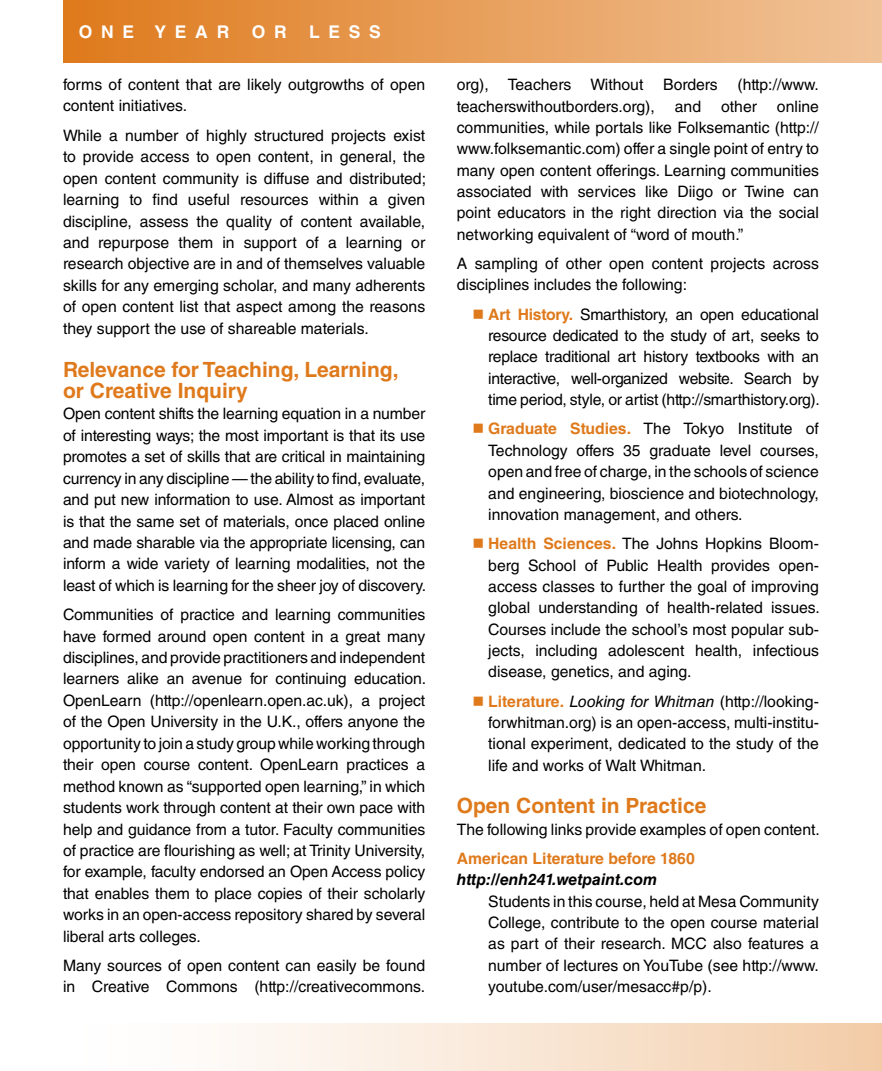
<style>
.page{position:relative;width:882px;height:1071px;background:#fff}
.page>*{position:absolute;margin:0;border:0;box-sizing:border-box;transform-origin:0 0}
.t1{font:700 21px/21.3px "Helvetica LT Std";color:#df7a1c}
.t2{font:700 17.5px "Helvetica LT Std";color:#fff}
.t3{font:15.75px/21.3px "Helvetica LT Std";color:#000;text-align:justify}
.t4{font:700 15.75px "Helvetica LT Std";color:#df7a1c}
.t5{font:italic 700 15.75px "Helvetica LT Std";color:#000}
.s1{color:#df7a1c}
.s2{font-weight:700;color:#df7a1c}
.s3{font-style:italic}
</style>
<div class="page">
<div style="left:63px;top:1024px;width:819px;height:47px;background:linear-gradient(to right,#fff,#f3ceac)"></div>
<div style="left:63px;top:0;width:819px;height:63px;background:linear-gradient(to right,#df7a1c,#f0c399)"></div>
<p class="t2" style="left:79px;top:21px;width:55px">ONE</p>
<p class="t2" style="left:154px;top:21px;width:39px">Y EAR</p>
<p class="t2" style="left:252px;top:21px;width:18px">OR</p>
<p class="t2" style="left:309px;top:21px;width:38px">L ESS</p>
<p class="t3" style="left:63px;top:74px;width:364px">forms of content that are likely outgrowths of open content initiatives.</p>
<p class="t3" style="left:63px;top:125px;width:365px">While a number of highly structured projects exist to provide access to open content, in general, the open content community is diffuse and distributed; learning to find useful resources within a given discipline, assess the quality of content available, and repurpose them in support of a learning or research objective are in and of themselves valuable skills for any emerging scholar, and many adherents of open content list that aspect among the reasons they support the use of shareable materials.</p>
<h1 class="t1" style="left:63px;top:358px;width:337px">Relevance for Teaching, Learning, or Creative Inquiry</h1>
<p class="t3" style="left:63px;top:403px;width:365px">Open content shifts the learning equation in a number of interesting ways; the most important is that its use promotes a set of skills that are critical in maintaining currency in any discipline — the ability to find, evaluate, and put new information to use. Almost as important is that the same set of materials, once placed online and made sharable via the appropriate licensing, can inform a wide variety of learning modalities, not the least of which is learning for the sheer joy of discovery.</p>
<p class="t3" style="left:63px;top:604px;width:365px">Communities of practice and learning communities have formed around open content in a great many disciplines, and provide practitioners and independent learners alike an avenue for continuing education.<br>OpenLearn (http://openlearn.open.ac.uk), a project of the Open University in the U.K., offers anyone the opportunity to join a study group while working through their open course content. OpenLearn practices a method known as “supported open learning,” in which students work through content at their own pace with help and guidance from a tutor. Faculty communities of practice are flourishing as well; at Trinity University, for example, faculty endorsed an Open Access policy that enables them to place copies of their scholarly works in an open-access repository shared by several liberal arts colleges.</p>
<p class="t3" style="left:63px;top:955px;width:364px">Many sources of open content can easily be found in Creative Commons (http://creativecommons.</p>
<p class="t3" style="left:457px;top:74px;width:188px">org), Teachers Without</p>
<p class="t3" style="left:663px;top:74px;width:56px">Borders</p>
<p class="t3" style="left:737px;top:74px;width:83px">(http://www.</p>
<p class="t3" style="left:457px;top:95px;width:200px">teacherswithoutborders.org),</p>
<p class="t3" style="left:675px;top:95px;width:28px">and</p>
<p class="t3" style="left:721px;top:95px;width:37px">other</p>
<p class="t3" style="left:457px;top:95px;width:364px;text-indent:320px">online communities, while portals like Folksemantic (http:// www.folksemantic.com) offer a single point of entry to many open content offerings. Learning communities associated with services like Diigo or Twine can point educators in the right direction via the social networking equivalent of “word of mouth.”</p>
<p class="t3" style="left:457px;top:253px;width:364px">A sampling of other open content projects across disciplines includes the following:</p>
<p class="t3" style="left:488px;top:303px;width:333px;text-indent:-16px"><span class="s1">■</span> <span class="s2">Art History.</span> Smarthistory, an open educational resource dedicated to the study of art, seeks to replace traditional art history textbooks with an interactive, well-organized website. Search by time period, style, or artist (http://smarthistory.org).</p>
<p class="t3" style="left:488px;top:418px;width:332px;text-indent:-16px"><span class="s1">■</span> <span class="s2">Graduate Studies.</span> The Tokyo Institute of Technology offers 35 graduate level courses, open and free of charge, in the schools of science and engineering, bioscience and biotechnology, innovation management, and others.</p>
<p class="t3" style="left:488px;top:533px;width:333px;text-indent:-16px"><span class="s1">■</span> <span class="s2">Health Sciences.</span> The Johns Hopkins Bloom&shy;berg School of Public Health provides open&shy;access classes to further the goal of improving global understanding of health-related issues.<br>Courses include the school’s most popular sub&shy;jects, including adolescent health, infectious disease, genetics, and aging.</p>
<p class="t3" style="left:488px;top:690px;width:332px;text-indent:-16px"><span class="s1">■</span> <span class="s2">Literature.</span> <span class="s3">Looking for Whitman</span> (http://looking&shy;forwhitman.org) is an open-access, multi-institu&shy;tional experiment, dedicated to the study of the life and works of Walt Whitman.</p>
<h1 class="t1" style="left:457px;top:795px;width:251px">Open Content in Practice</h1>
<p class="t3" style="left:457px;top:819px;width:365px">The following links provide examples of open content.</p>
<p class="t4" style="left:457px;top:849px;width:240px">American Literature before 1860</p>
<p class="t5" style="left:457px;top:870px;width:202px">http://enh241.wetpaint.com</p>
<p class="t3" style="left:488px;top:891px;width:332px">Students in this course, held at Mesa Community College, contribute to the open course material as part of their research. MCC also features a number of lectures on YouTube (see http://www. youtube.com/user/mesacc#p/p).</p>
</div>
